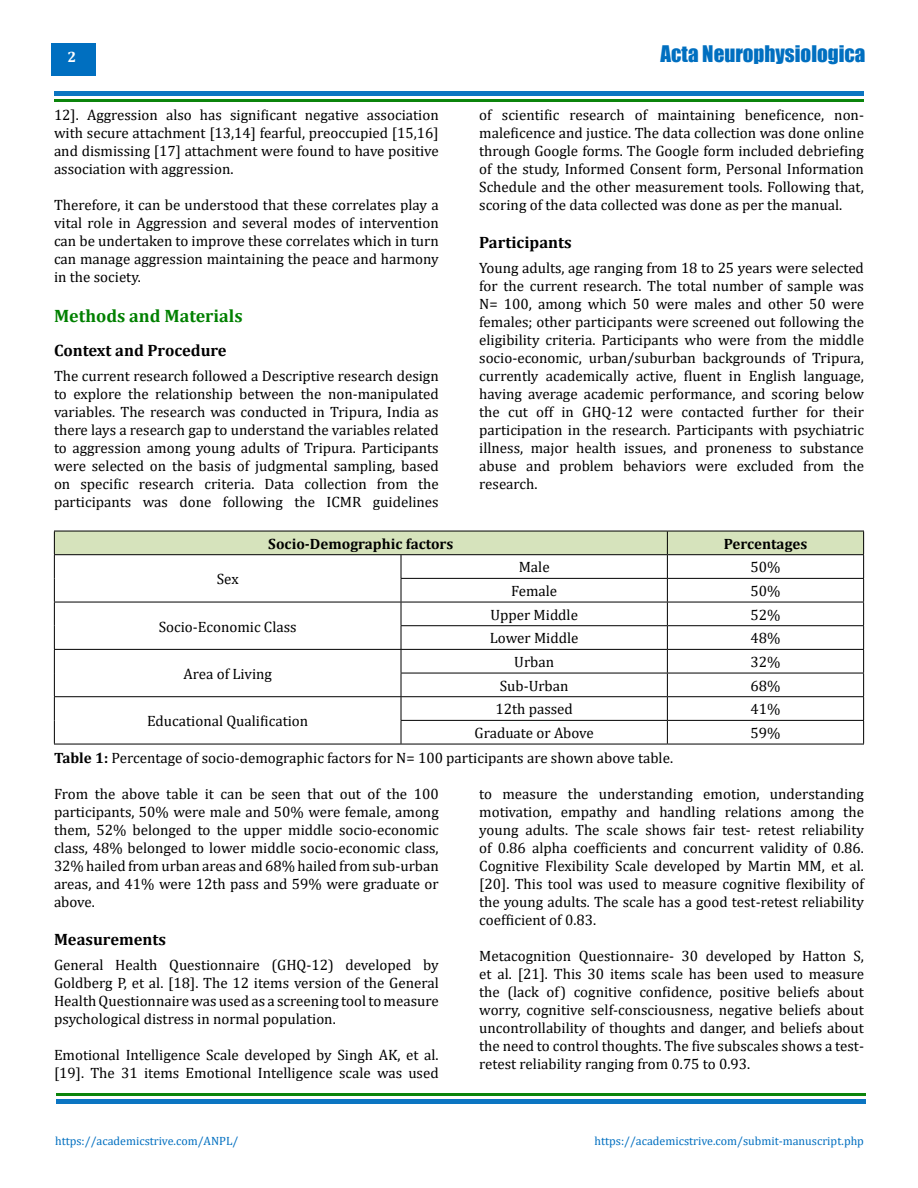
<style>
.page{position:relative;width:918px;height:1188px;background:#fff}
.page>*{position:absolute;margin:0;border:0;box-sizing:border-box;transform-origin:0 0}
.t1{font:21px "Impact";color:#006fc0}
.t2{font:700 18px "Cambria";color:#008000}
.t3{font:700 16.5px "Cambria";color:#000}
.t4{font:15px/18px "Cambria";color:#000;text-align:justify}
.t5{font:700 15px "Cambria";color:#000}
.t6{font:700 15px "Cambria";color:#fff}
.t7{font:12px "Cambria";color:#006fc0}
.s1{font-weight:700}
</style>
<div class="page">
<div style="left:51px;top:43px;width:45px;height:33px;background:#006fc0"></div>
<div style="left:54px;top:91px;width:810px;height:5px;background:#0b75c2"></div>
<div style="left:56px;top:1099px;width:810px;height:5px;background:#0b75c2"></div>
<hr style="left:54px;top:99px;width:810px;height:3px;background:#007f01">
<hr style="left:56px;top:1094px;width:810px;height:2px;background:#007f01">
<hr style="left:54px;top:744px;width:347px;height:1px;background:#000">
<svg style="left:54px;top:531px;width:810px;height:213px"></svg>
<hr style="left:401px;top:744px;width:266px;height:1px;background:#000">
<hr style="left:667px;top:744px;width:197px;height:1px;background:#000">
<p class="t6" style="left:68px;top:47px;width:10px">2</p>
<p class="t4" style="left:54px;top:105px;width:386px">12]. Aggression also has significant negative association with secure attachment [13,14] fearful, preoccupied [15,16] and dismissing [17] attachment were found to have positive association with aggression.</p>
<p class="t4" style="left:54px;top:195px;width:386px">Therefore, it can be understood that these correlates play a vital role in Aggression and several modes of intervention can be undertaken to improve these correlates which in turn can manage aggression maintaining the peace and harmony in the society.</p>
<p class="t2" style="left:54px;top:303px;width:190px">Methods and Materials</p>
<p class="t3" style="left:54px;top:339px;width:174px">Context and Procedure</p>
<p class="t4" style="left:54px;top:366px;width:386px">The current research followed a Descriptive research design to explore the relationship between the non-manipulated variables. The research was conducted in Tripura, India as there lays a research gap to understand the variables related to aggression among young adults of Tripura. Participants were selected on the basis of judgmental sampling, based on specific research criteria. Data collection from the participants was done following the ICMR guidelines</p>
<h1 class="t1" style="left:661px;top:37px;width:206px">Acta Neurophysiologica</h1>
<p class="t4" style="left:479px;top:105px;width:386px">of scientific research of maintaining beneficence, non&shy;maleficence and justice. The data collection was done online through Google forms. The Google form included debriefing of the study, Informed Consent form, Personal Information Schedule and the other measurement tools. Following that, scoring of the data collected was done as per the manual.</p>
<p class="t3" style="left:479px;top:231px;width:94px">Participants</p>
<p class="t4" style="left:479px;top:258px;width:386px">Young adults, age ranging from 18 to 25 years were selected for the current research. The total number of sample was N= 100, among which 50 were males and other 50 were females; other participants were screened out following the eligibility criteria. Participants who were from the middle socio-economic, urban/suburban backgrounds of Tripura, currently academically active, fluent in English language, having average academic performance, and scoring below the cut off in GHQ-12 were contacted further for their participation in the research. Participants with psychiatric illness, major health issues, and proneness to substance abuse and problem behaviors were excluded from the research.</p>
<p class="t4" style="left:217px;top:570px;width:23px">Sex</p>
<p class="t5" style="left:268px;top:533px;width:187px">Socio-Demographic factors</p>
<p class="t5" style="left:724px;top:533px;width:85px">Percentages</p>
<p class="t4" style="left:519px;top:558px;width:32px">Male</p>
<p class="t4" style="left:751px;top:558px;width:31px">50%</p>
<p class="t4" style="left:511px;top:582px;width:47px">Female</p>
<p class="t4" style="left:751px;top:582px;width:31px">50%</p>
<p class="t4" style="left:159px;top:617px;width:139px">Socio-Economic Class</p>
<p class="t4" style="left:183px;top:665px;width:90px">Area of Living</p>
<p class="t4" style="left:490px;top:606px;width:89px">Upper Middle</p>
<p class="t4" style="left:751px;top:606px;width:31px">52%</p>
<p class="t4" style="left:490px;top:629px;width:90px">Lower Middle</p>
<p class="t4" style="left:751px;top:629px;width:31px">48%</p>
<p class="t4" style="left:514px;top:653px;width:41px">Urban</p>
<p class="t4" style="left:751px;top:653px;width:31px">32%</p>
<p class="t4" style="left:500px;top:677px;width:70px">Sub-Urban</p>
<p class="t4" style="left:751px;top:677px;width:31px">68%</p>
<p class="t4" style="left:495px;top:700px;width:79px">12th passed</p>
<p class="t4" style="left:751px;top:700px;width:31px">41%</p>
<p class="t4" style="left:475px;top:724px;width:121px">Graduate or Above</p>
<p class="t4" style="left:751px;top:724px;width:31px">59%</p>
<p class="t4" style="left:54px;top:749px;width:621px"><span class="s1">Table 1:</span> Percentage of socio-demographic factors for N= 100 participants are shown above table.</p>
<p class="t4" style="left:54px;top:785px;width:386px">From the above table it can be seen that out of the 100 participants, 50% were male and 50% were female, among them, 52% belonged to the upper middle socio-economic class, 48% belonged to lower middle socio-economic class, 32% hailed from urban areas and 68% hailed from sub-urban areas, and 41% were 12th pass and 59% were graduate or above.</p>
<p class="t3" style="left:54px;top:928px;width:114px">Measurements</p>
<p class="t4" style="left:54px;top:956px;width:386px">General Health Questionnaire (GHQ-12) developed by Goldberg P, et al. [18]. The 12 items version of the General Health Questionnaire was used as a screening tool to measure psychological distress in normal population.</p>
<p class="t4" style="left:54px;top:1046px;width:386px">Emotional Intelligence Scale developed by Singh AK, et al. [19]. The 31 items Emotional Intelligence scale was used</p>
<p class="t4" style="left:147px;top:712px;width:163px">Educational Qualification</p>
<p class="t4" style="left:479px;top:785px;width:386px">to measure the understanding emotion, understanding motivation, empathy and handling relations among the young adults. The scale shows fair test- retest reliability of 0.86 alpha coefficients and concurrent validity of 0.86.<br>Cognitive Flexibility Scale developed by Martin MM, et al. [20]. This tool was used to measure cognitive flexibility of the young adults. The scale has a good test-retest reliability coefficient of 0.83.</p>
<p class="t4" style="left:479px;top:947px;width:386px">Metacognition Questionnaire- 30 developed by Hatton S, et al. [21]. This 30 items scale has been used to measure the (lack of) cognitive confidence, positive beliefs about worry, cognitive self-consciousness, negative beliefs about uncontrollability of thoughts and danger, and beliefs about the need to control thoughts. The five subscales shows a test&shy;retest reliability ranging from 0.75 to 0.93.</p>
<p class="t7" style="left:55px;top:1134px;width:185px">https://academicstrive.com/ANPL/</p>
<p class="t7" style="left:594px;top:1134px;width:271px">https://academicstrive.com/submit-manuscript.php</p>
</div>
